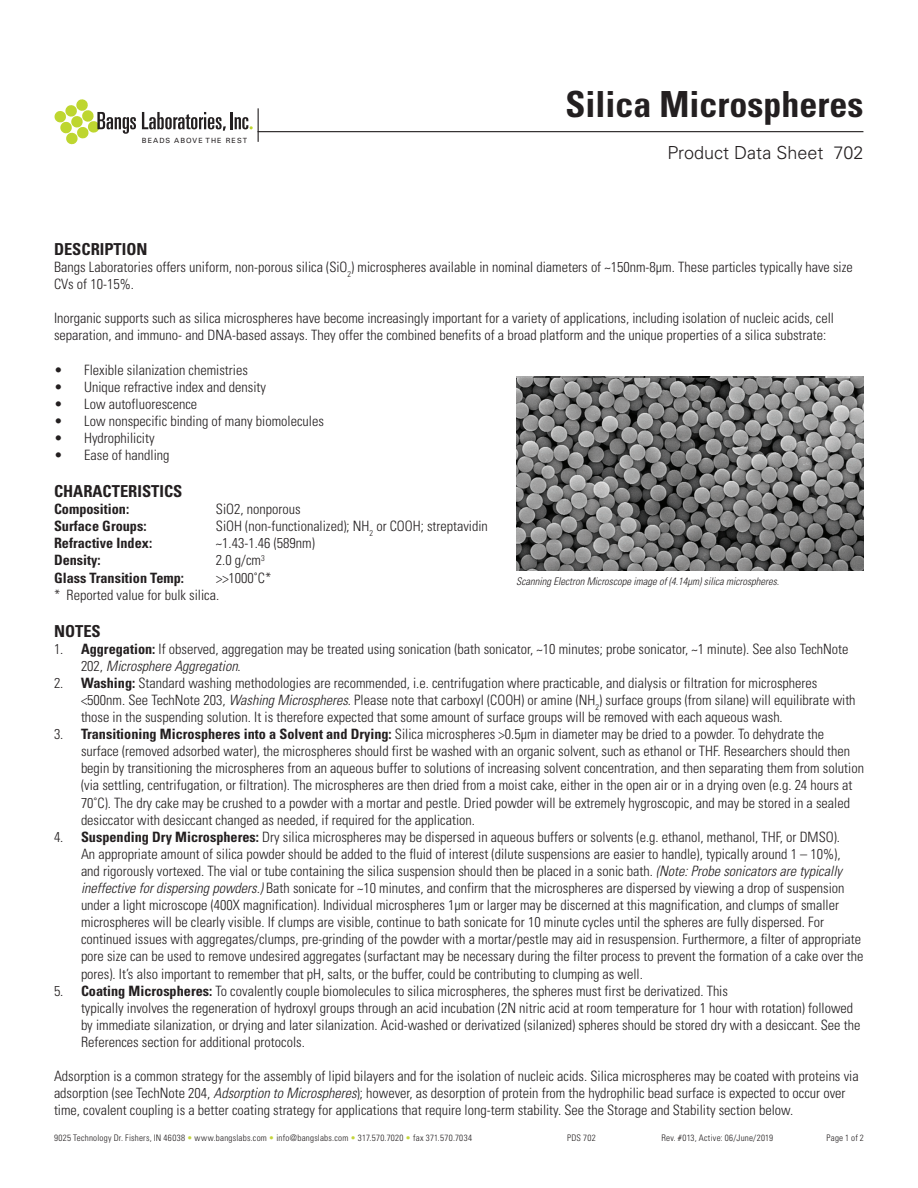
<style>
.page{position:relative;width:918px;height:1188px;background:#fff}
.page>*{position:absolute;margin:0;border:0;box-sizing:border-box;transform-origin:0 0}
.t1{font:700 condensed 36px "Univers LT Std";color:#231f20}
.t2{font:300 18px "Univers LT Std";color:#231f20}
.headers{font:700 condensed 16.5px "Univers LT Std";color:#231f20}
.body{font:300 condensed 14.25px/17.1px "Univers LT Std";color:#231f20}
.body-2{font:700 condensed 14.25px "Univers LT Std";color:#231f20}
.body-3{font:italic 300 condensed 10.5px "Univers LT Std";color:#231f20}
.t3{font:300 condensed 9px "Univers LT Std";letter-spacing:.03em;color:#231f20}
.t4{font:7.2px "Univers LT Std";letter-spacing:.15em;color:#231f20}
.s1{font-weight:700}
.s2{font-style:italic}
.s3{color:#c4d53c}
</style>
<div class="page">
<svg style="left:55px;top:99px;width:81px;height:45px"></svg>
<svg style="left:142px;top:112px;width:111px;height:19px"></svg>
<hr style="left:258px;top:131px;width:605px;height:1px;background:#231f20">
<hr style="left:258px;top:108px;width:1px;height:34px;background:#231f20">
<img style="left:517px;top:377px;width:347px;height:193px">
<p class="t4" style="left:142px;top:136px;width:107px">BEADS ABOVE THE REST</p>
<h1 class="t1" style="left:565px;top:82px;width:299px">Silica Microspheres</h1>
<p class="t2" style="left:667px;top:142px;width:198px">Product Data Sheet 702</p>
<p class="headers" style="left:54px;top:239px;width:95px">DESCRIPTION</p>
<p class="body" style="left:54px;top:258px;width:800px">Bangs Laboratories offers uniform, non-porous silica (SiO<sub>2</sub>) microspheres available in nominal diameters of ~150nm-8µm. These particles typically have size<br>CVs of 10-15%.</p>
<p class="body" style="left:54px;top:310px;width:782px">Inorganic supports such as silica microspheres have become increasingly important for a variety of applications, including isolation of nucleic acids, cell separation, and immuno- and DNA-based assays. They offer the combined benefits of a broad platform and the unique properties of a silica substrate:</p>
<p class="body" style="left:54px;top:361px;width:195px">• Flexible silanization chemistries</p>
<p class="body" style="left:54px;top:378px;width:214px">• Unique refractive index and density</p>
<p class="body" style="left:54px;top:395px;width:145px">• Low autofluorescence</p>
<p class="body" style="left:54px;top:412px;width:271px">• Low nonspecific binding of many biomolecules</p>
<p class="body" style="left:54px;top:429px;width:102px">• Hydrophilicity</p>
<p class="body" style="left:54px;top:447px;width:117px">• Ease of handling</p>
<p class="headers" style="left:54px;top:481px;width:130px">CHARACTERISTICS</p>
<p class="body-2" style="left:54px;top:500px;width:77px">Composition:</p>
<p class="body" style="left:216px;top:501px;width:86px">SiO2, nonporous</p>
<p class="body-2" style="left:54px;top:517px;width:94px">Surface Groups:</p>
<p class="body" style="left:216px;top:518px;width:273px">SiOH (non-functionalized); NH<sub>2</sub> or COOH; streptavidin</p>
<p class="body-2" style="left:54px;top:535px;width:100px">Refractive Index:</p>
<p class="body" style="left:216px;top:535px;width:100px">~1.43-1.46 (589nm)</p>
<p class="body-2" style="left:54px;top:552px;width:48px">Density:</p>
<p class="body" style="left:216px;top:552px;width:50px">2.0 g/cm<sup>3</sup></p>
<p class="body-2" style="left:54px;top:569px;width:132px">Glass Transition Temp:</p>
<p class="body" style="left:216px;top:569px;width:57px">&gt;&gt;1000˚C*</p>
<p class="body" style="left:54px;top:586px;width:167px">* Reported value for bulk silica.</p>
<p class="headers" style="left:54px;top:621px;width:48px">NOTES</p>
<p class="body" style="left:81px;top:640px;width:769px;text-indent:-27px">1. <span class="s1">Aggregation:</span> If observed, aggregation may be treated using sonication (bath sonicator, ~10 minutes; probe sonicator, ~1 minute). See also TechNote<br>202, <span class="s2">Microsphere Aggregation</span>.</p>
<p class="body" style="left:81px;top:674px;width:776px;text-indent:-27px">2. <span class="s1">Washing:</span> Standard washing methodologies are recommended, i.e. centrifugation where practicable, and dialysis or filtration for microspheres &lt;500nm. See TechNote 203, <span class="s2">Washing Microspheres</span>. Please note that carboxyl (COOH) or amine (NH<sub>2</sub>) surface groups (from silane) will equilibrate with those in the suspending solution. It is therefore expected that some amount of surface groups will be removed with each aqueous wash.</p>
<p class="body" style="left:81px;top:726px;width:785px;text-indent:-27px">3. <span class="s1">Transitioning Microspheres into a Solvent and Drying:</span> Silica microspheres &gt;0.5µm in diameter may be dried to a powder. To dehydrate the surface (removed adsorbed water), the microspheres should first be washed with an organic solvent, such as ethanol or THF. Researchers should then begin by transitioning the microspheres from an aqueous buffer to solutions of increasing solvent concentration, and then separating them from solution (via settling, centrifugation, or filtration). The microspheres are then dried from a moist cake, either in the open air or in a drying oven (e.g. 24 hours at 70˚C). The dry cake may be crushed to a powder with a mortar and pestle. Dried powder will be extremely hygroscopic, and may be stored in a sealed desiccator with desiccant changed as needed, if required for the application.</p>
<p class="body" style="left:81px;top:828px;width:784px;text-indent:-27px">4. <span class="s1">Suspending Dry Microspheres:</span> Dry silica microspheres may be dispersed in aqueous buffers or solvents (e.g. ethanol, methanol, THF, or DMSO).<br>An appropriate amount of silica powder should be added to the fluid of interest (dilute suspensions are easier to handle), typically around 1 – 10%),<br>and rigorously vortexed. The vial or tube containing the silica suspension should then be placed in a sonic bath. <span class="s2">(Note: Probe sonicators are typically ineffective for dispersing powders.)</span> Bath sonicate for ~10 minutes, and confirm that the microspheres are dispersed by viewing a drop of suspension under a light microscope (400X magnification). Individual microspheres 1µm or larger may be discerned at this magnification, and clumps of smaller microspheres will be clearly visible. If clumps are visible, continue to bath sonicate for 10 minute cycles until the spheres are fully dispersed. For continued issues with aggregates/clumps, pre-grinding of the powder with a mortar/pestle may aid in resuspension. Furthermore, a filter of appropriate pore size can be used to remove undesired aggregates (surfactant may be necessary during the filter process to prevent the formation of a cake over the pores). It’s also important to remember that pH, salts, or the buffer, could be contributing to clumping as well.</p>
<p class="body" style="left:81px;top:982px;width:781px;text-indent:-27px">5. <span class="s1">Coating Microspheres:</span> To covalently couple biomolecules to silica microspheres, the spheres must first be derivatized. This<br>typically involves the regeneration of hydroxyl groups through an acid incubation (2N nitric acid at room temperature for 1 hour with rotation) followed by immediate silanization, or drying and later silanization. Acid-washed or derivatized (silanized) spheres should be stored dry with a desiccant. See the References section for additional protocols.</p>
<p class="body" style="left:54px;top:1068px;width:806px">Adsorption is a common strategy for the assembly of lipid bilayers and for the isolation of nucleic acids. Silica microspheres may be coated with proteins via adsorption (see TechNote 204, <span class="s2">Adsorption to Microspheres</span>); however, as desorption of protein from the hydrophilic bead surface is expected to occur over time, covalent coupling is a better coating strategy for applications that require long-term stability. See the Storage and Stability section below.</p>
<p class="body-3" style="left:516px;top:575px;width:264px">Scanning Electron Microscope image of (4.14µm) silica microspheres.</p>
<p class="t3" style="left:54px;top:1132px;width:420px">9025 Technology Dr. Fishers, IN 46038 <span class="s3">•</span> www.bangslabs.com <span class="s3">•</span> info@bangslabs.com <span class="s3">•</span> 317.570.7020 <span class="s3">•</span> fax 371.570.7034</p>
<p class="t3" style="left:567px;top:1132px;width:30px">PDS 702</p>
<p class="t3" style="left:662px;top:1132px;width:113px">Rev. #013, Active: 06/June/2019</p>
<p class="t3" style="left:826px;top:1132px;width:39px">Page 1 of 2</p>
</div>
